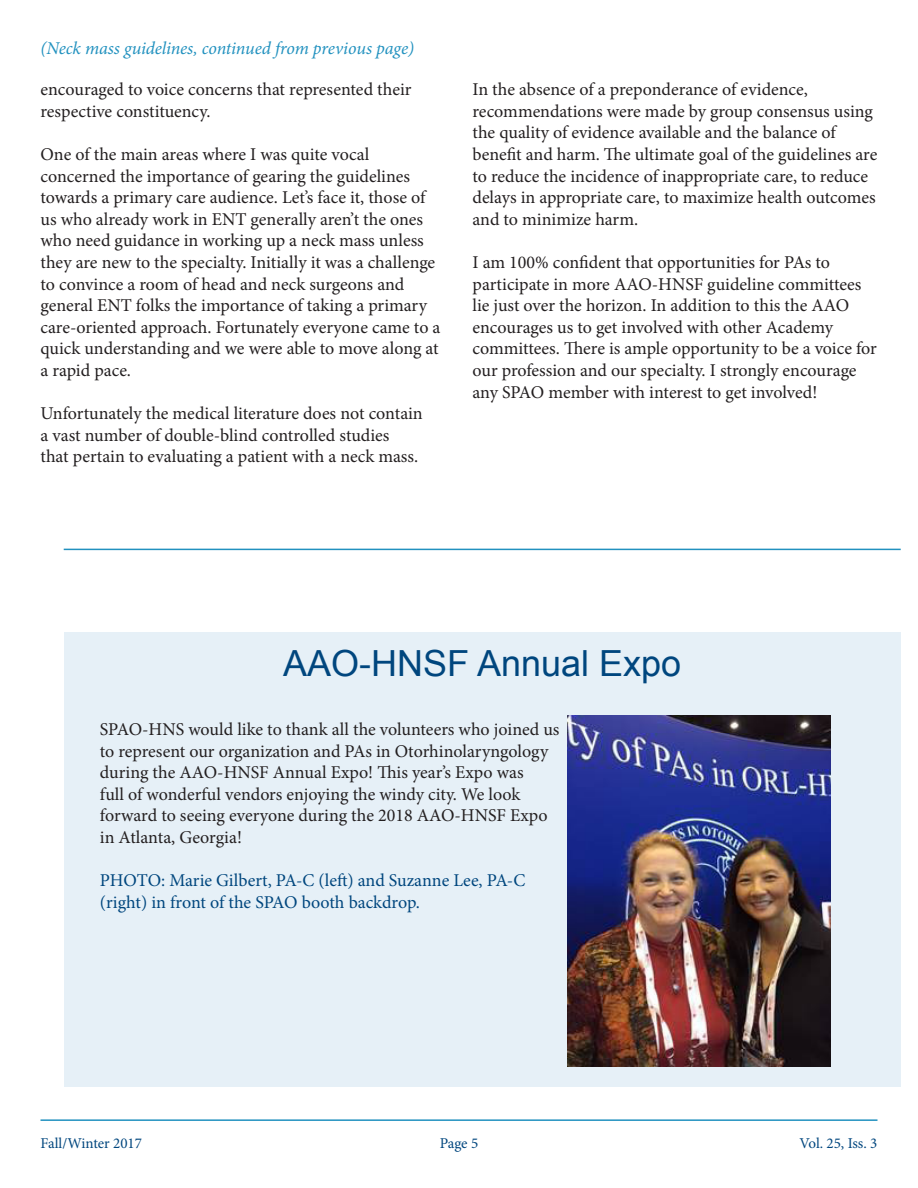
<style>
.page{position:relative;width:918px;height:1188px;background:#fff}
.page>*{position:absolute;margin:0;border:0;box-sizing:border-box;transform-origin:0 0}
.t1{font:36px "Arial";color:#00467e}
.t2{font:18px/21.6px "Minion Pro";color:#231f20}
.t3{font:18px/21.6px "Minion Pro";letter-spacing:-.005em;color:#00467e}
.t4{font:italic 18px "Minion Pro";letter-spacing:-.01em;color:#2191bf}
.t5{font:15px "Minion Pro";letter-spacing:-.005em;color:#00467e}
</style>
<div class="page">
<hr style="left:40px;top:1119px;width:838px;height:2px;background:#2191bf">
<div style="left:64px;top:632px;width:837px;height:455px;background:#e6f0f7"></div>
<hr style="left:64px;top:549px;width:837px;height:1px;background:#2191bf">
<img style="left:567px;top:716px;width:263px;height:350px">
<p class="t4" style="left:41px;top:36px;width:375px">(Neck mass guidelines, continued from previous page)</p>
<p class="t2" style="left:40px;top:79px;width:373px">encouraged to voice concerns that represented their respective constituency.</p>
<p class="t2" style="left:40px;top:144px;width:402px">One of the main areas where I was quite vocal concerned the importance of gearing the guidelines towards a primary care audience. Let’s face it, those of us who already work in ENT generally aren’t the ones who need guidance in working up a neck mass unless they are new to the specialty. Initially it was a challenge to convince a room of head and neck surgeons and general ENT folks the importance of taking a primary care-oriented approach. Fortunately everyone came to a quick understanding and we were able to move along at a rapid pace.</p>
<p class="t2" style="left:40px;top:403px;width:384px">Unfortunately the medical literature does not contain a vast number of double-blind controlled studies<br>that pertain to evaluating a patient with a neck mass.</p>
<p class="t2" style="left:472px;top:79px;width:406px">In the absence of a preponderance of evidence, recommendations were made by group consensus using the quality of evidence available and the balance of benefit and harm. The ultimate goal of the guidelines are to reduce the incidence of inappropriate care, to reduce delays in appropriate care, to maximize health outcomes and to minimize harm.</p>
<p class="t2" style="left:472px;top:252px;width:406px">I am 100% confident that opportunities for PAs to participate in more AAO-HNSF guideline committees lie just over the horizon. In addition to this the AAO encourages us to get involved with other Academy committees. There is ample opportunity to be a voice for our profession and our specialty. I strongly encourage any SPAO member with interest to get involved!</p>
<h1 class="t1" style="left:283px;top:640px;width:400px">AAO-HNSF Annual Expo</h1>
<p class="t2" style="left:100px;top:719px;width:461px">SPAO-HNS would like to thank all the volunteers who joined us to represent our organization and PAs in Otorhinolaryngology during the AAO-HNSF Annual Expo! This year’s Expo was<br>full of wonderful vendors enjoying the windy city. We look forward to seeing everyone during the 2018 AAO-HNSF Expo in Atlanta, Georgia!</p>
<p class="t3" style="left:100px;top:870px;width:427px">PHOTO: Marie Gilbert, PA-C (left) and Suzanne Lee, PA-C (right) in front of the SPAO booth backdrop.</p>
<p class="t5" style="left:40px;top:1133px;width:103px">Fall/Winter 2017</p>
<p class="t5" style="left:440px;top:1133px;width:40px">Page 5</p>
<p class="t5" style="left:799px;top:1133px;width:80px">Vol. 25, Iss. 3</p>
</div>
